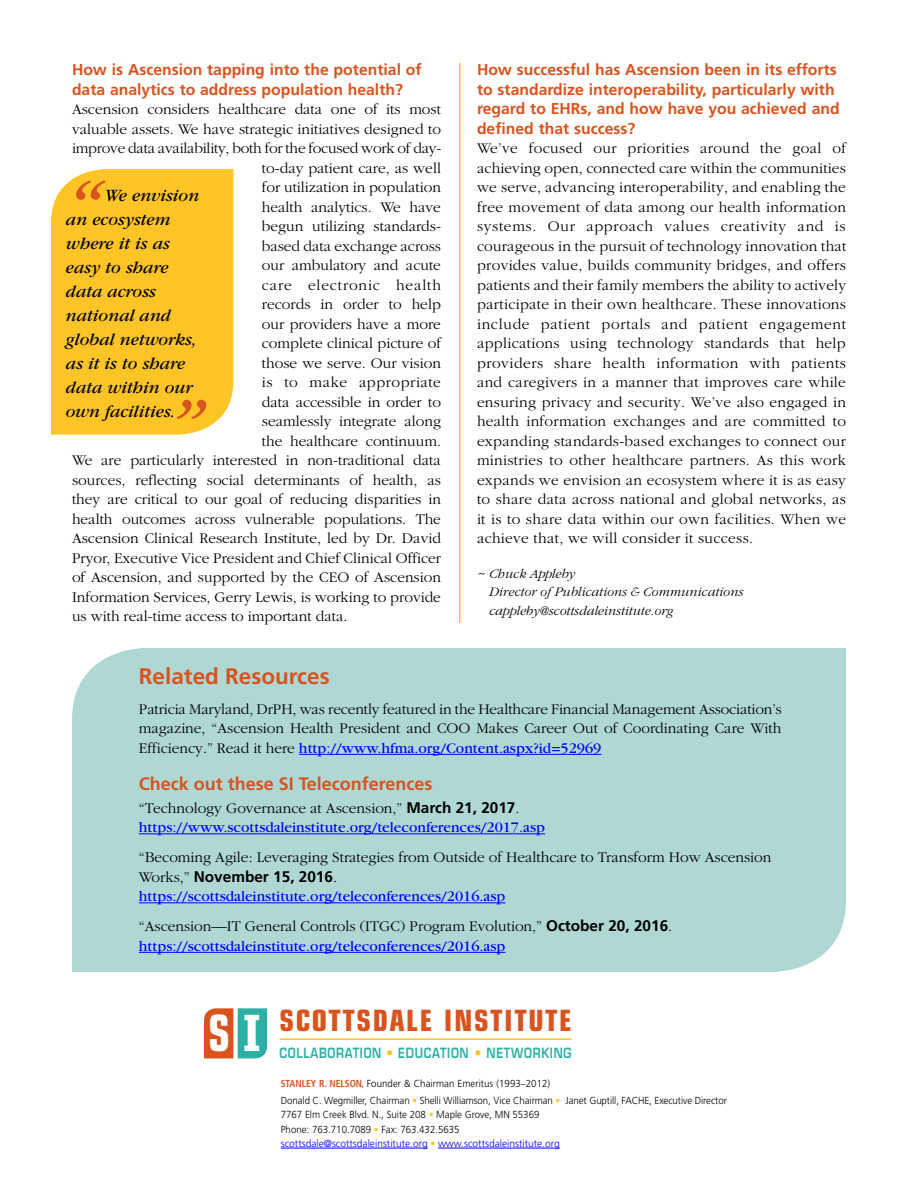
<style>
.page{position:relative;width:918px;height:1188px;background:#fff}
.page>*{position:absolute;margin:0;border:0;box-sizing:border-box;transform-origin:0 0}
.t1{font:italic 90px "Garamond";color:#d9531e}
.t2{font:700 condensed 50.1px "Eurostile";color:#fff;scale:.86 1}
.t3{font:700 condensed 29.4px "Eurostile";letter-spacing:.05em;color:#d9531e}
.t4{font:700 22.5px "Frutiger";color:#d9531e}
.t5{font:italic 18px/24px "Garamond";color:#000}
.t6{font:700 18px "Frutiger";color:#d9531e}
.t7{font:700 15.75px/19.5px "Frutiger";color:#d9531e}
.t8{font:300 15.3px/19.5px "Garamond";color:#000;text-align:justify}
.t9{font:15.3px/19.5px "Garamond";color:#00f}
.t10{font:700 15.3px "Frutiger";color:#000}
.t11{font:300 15.3px "Garamond";letter-spacing:.055em;color:#000}
.t12{font:300 15.3px "Garamond";letter-spacing:.035em;color:#000}
.t13{font:600 13.8px "Eurostile";letter-spacing:.065em;color:#2cafa4;scale:.8 1}
.t14{font:italic 300 13.5px/18px "Garamond";color:#000}
.t15{font:300 10.2px/14.4px "Frutiger";color:#000;scale:.95 1}
.s1{font-weight:400;color:#00f}
.s2{font-weight:300;color:#000}
.s3{font-family:"Frutiger";font-weight:700;color:#000}
.s4{font-family:"Garamond";font-weight:300}
.s5{font-family:"Rockwell";font-size:51.6px}
.s6{color:#ffc425}
.s7{font-weight:700;font-stretch:condensed;color:#d9531e}
.s8{color:#00f}
</style>
<div class="page">
<hr style="left:459px;top:63px;width:1px;height:560px;background:#ffc425">
<div style="left:72px;top:648px;width:774px;height:324px;background:#afd8d4"></div>
<hr style="left:299px;top:754px;width:302px;height:1px;background:#00f">
<hr style="left:139px;top:833px;width:406px;height:1px;background:#00f">
<hr style="left:139px;top:902px;width:366px;height:1px;background:#00f">
<hr style="left:139px;top:952px;width:366px;height:1px;background:#00f">
<hr style="left:281px;top:1148px;width:147px;height:1px;background:#00f">
<hr style="left:438px;top:1148px;width:122px;height:1px;background:#00f">
<hr style="left:280px;top:1038px;width:292px;height:2px;background:#ffc425">
<svg style="left:204px;top:1008px;width:63px;height:50px;background:#8d8c6f"></svg>
<div style="left:51px;top:169px;width:183px;height:266px;background:#ffc425"></div>
<p class="t7" style="left:72px;top:60px;width:351px">How is Ascension tapping into the potential of data analytics to address population health?</p>
<p class="t8" style="left:72px;top:100px;width:371px">Ascension considers healthcare data one of its most</p>
<p class="t8" style="left:72px;top:119px;width:371px">valuable assets. We have strategic initiatives designed to</p>
<p class="t8" style="left:72px;top:139px;width:371px">improve data availability, both for the focused work of day-</p>
<p class="t8" style="left:262px;top:158px;width:181px">to-day patient care, as well</p>
<p class="t8" style="left:262px;top:178px;width:181px">for utilization in population</p>
<p class="t8" style="left:262px;top:197px;width:181px">health analytics. We have</p>
<p class="t8" style="left:262px;top:217px;width:181px">begun utilizing standards-</p>
<p class="t8" style="left:262px;top:236px;width:181px">based data exchange across</p>
<p class="t8" style="left:262px;top:256px;width:181px">our ambulatory and acute</p>
<p class="t11" style="left:262px;top:277px;width:181px">care electronic health</p>
<p class="t8" style="left:262px;top:295px;width:181px">records in order to help</p>
<p class="t8" style="left:262px;top:314px;width:181px">our providers have a more</p>
<p class="t8" style="left:262px;top:334px;width:181px">complete clinical picture of</p>
<p class="t8" style="left:262px;top:353px;width:181px">those we serve. Our vision</p>
<p class="t12" style="left:262px;top:374px;width:181px">is to make appropriate</p>
<p class="t8" style="left:262px;top:392px;width:181px">data accessible in order to</p>
<p class="t8" style="left:262px;top:412px;width:181px">seamlessly integrate along</p>
<p class="t8" style="left:262px;top:431px;width:181px">the healthcare continuum.</p>
<p class="t8" style="left:72px;top:451px;width:370px">We are particularly interested in non-traditional data</p>
<p class="t8" style="left:72px;top:470px;width:370px">sources, reflecting social determinants of health, as</p>
<p class="t8" style="left:72px;top:490px;width:371px">they are critical to our goal of reducing disparities in</p>
<p class="t8" style="left:72px;top:509px;width:371px">health outcomes across vulnerable populations. The</p>
<p class="t8" style="left:72px;top:529px;width:370px">Ascension Clinical Research Institute, led by Dr. David</p>
<p class="t8" style="left:72px;top:548px;width:371px">Pryor, Executive Vice President and Chief Clinical Officer</p>
<p class="t8" style="left:72px;top:568px;width:371px">of Ascension, and supported by the CEO of Ascension</p>
<p class="t8" style="left:72px;top:587px;width:370px">Information Services, Gerry Lewis, is working to provide</p>
<p class="t8" style="left:72px;top:607px;width:277px">us with real-time access to important data.</p>
<h1 class="t1" style="left:66px;top:164px;width:37px">“</h1>
<p class="t5" style="left:66px;top:183px;width:135px;text-indent:39px">We envision an ecosystem where it is as easy to share data across national and global networks, as it is to share data within our own facilities.</p>
<h1 class="t1" style="left:168px;top:383px;width:37px">”</h1>
<p class="t7" style="left:477px;top:60px;width:364px">How successful has Ascension been in its efforts to standardize interoperability, particularly with regard to EHRs, and how have you achieved and defined that success?</p>
<p class="t8" style="left:477px;top:139px;width:371px">We’ve focused our priorities around the goal of achieving open, connected care within the communities we serve, advancing interoperability, and enabling the free movement of data among our health information systems. Our approach values creativity and is courageous in the pursuit of technology innovation that provides value, builds community bridges, and offers patients and their family members the ability to actively participate in their own healthcare. These innovations include patient portals and patient engagement applications using technology standards that help providers share health information with patients and caregivers in a manner that improves care while ensuring privacy and security. We’ve also engaged in health information exchanges and are committed to expanding standards-based exchanges to connect our ministries to other healthcare partners. As this work expands we envision an ecosystem where it is as easy to share data across national and global networks, as it is to share data within our own facilities. When we achieve that, we will consider it success.</p>
<p class="t14" style="left:488px;top:565px;width:256px;text-indent:-11px">~ Chuck Appleby<br>Director of Publications &amp; Communications</p>
<p class="t14" style="left:488px;top:602px;width:186px">cappleby@scottsdaleinstitute.org</p>
<h3 class="t4" style="left:139px;top:663px;width:192px">Related Resources</h3>
<p class="t8" style="left:139px;top:699px;width:644px">Patricia Maryland, DrPH, was recently featured in the Healthcare Financial Management Association’s magazine, “Ascension Health President and COO Makes Career Out of Coordinating Care With Efficiency.” Read it here <span class="s1">http://www.hfma.org/Content.aspx?id=52969</span></p>
<p class="t6" style="left:139px;top:773px;width:295px">Check out these SI Teleconferences</p>
<p class="t9" style="left:139px;top:798px;width:408px"><span class="s2">“Technology Governance at Ascension,”</span> <span class="s3">March 21, 2017</span><span class="s2">. </span>https://www.scottsdaleinstitute.org/teleconferences/2017.asp</p>
<p class="t8" style="left:139px;top:848px;width:634px">“Becoming Agile: Leveraging Strategies from Outside of Healthcare to Transform How Ascension</p>
<p class="t10" style="left:139px;top:867px;width:200px"><span class="s4">Works,”</span> November 15, 2016<span class="s4">.</span></p>
<p class="t9" style="left:139px;top:882px;width:535px;line-height:30px">https://scottsdaleinstitute.org/teleconferences/2016.asp<br><span class="s2">“Ascension—IT General Controls (ITGC) Program Evolution,”</span> <span class="s3">October 20, 2016</span><span class="s2">.</span></p>
<p class="t9" style="left:139px;top:936px;width:368px">https://scottsdaleinstitute.org/teleconferences/2016.asp</p>
<h2 class="t2" style="left:209px;top:1003px;width:62px">S <span class="s5">I</span></h2>
<h3 class="t3" style="left:280px;top:1003px;width:294px">SCOTTSDALE INSTITUTE</h3>
<p class="t13" style="left:280px;top:1045px;width:366px">COLLABORATION <span class="s6">•</span> EDUCATION <span class="s6">•</span> NETWORKING</p>
<p class="t15" style="left:281px;top:1075px;width:471px;line-height:16.8px"><span class="s7">STANLEY R. NELSON,</span> Founder &amp; Chairman Emeritus (1993–2012)<br>Donald C. Wegmiller, Chairman <span class="s6">•</span> Shelli Williamson, Vice Chairman <span class="s6">•</span> Janet Guptill, FACHE, Executive Director</p>
<p class="t15" style="left:281px;top:1107px;width:295px">7767 Elm Creek Blvd. N., Suite 208 <span class="s6">•</span> Maple Grove, MN 55369<br>Phone: 763.710.7089 <span class="s6">•</span> Fax: 763.432.5635 <span class="s8">scottsdale@scottsdaleinstitute.org</span> <span class="s6">•</span> <span class="s8">www.scottsdaleinstitute.org</span></p>
</div>
